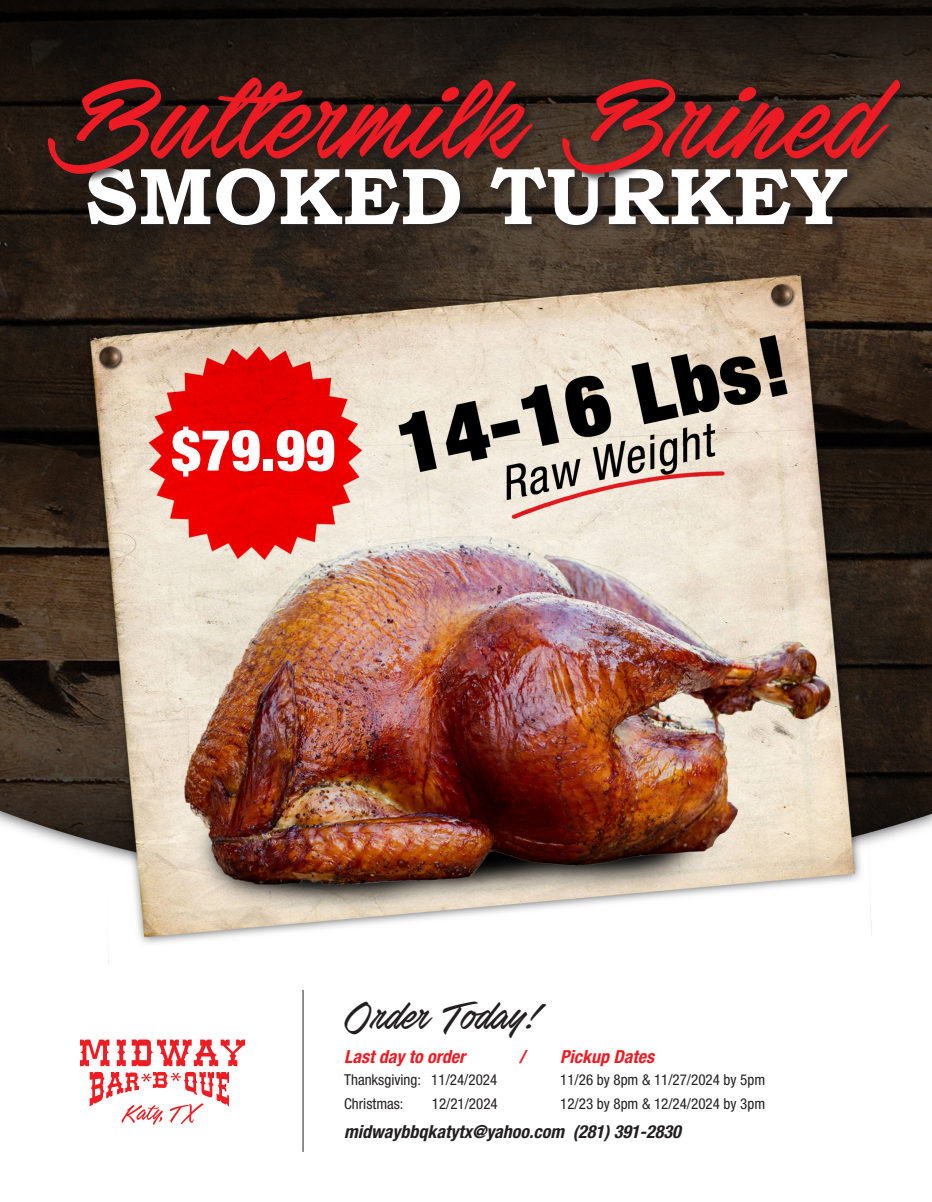
<style>
.page{position:relative;width:932px;height:1202px;background:#fff}
.page>*{position:absolute;margin:0;border:0;box-sizing:border-box;transform-origin:0 0}
.t1{font:131.4px "Stackyard PERSONALUSE";color:#ed1c24}
.t2{font:700 80.4px "Bookman Old Style";color:#fff}
.t3{font:900 condensed 57.3px "Helvetica Neue LT Std";color:#fff}
.t4{font:45px "Stackyard PERSONALUSE";color:#231f20}
.t5{font:italic 700 condensed 18px "Helvetica Neue LT Std";color:#231f20}
.t6{font:italic 700 condensed 18px "Helvetica Neue LT Std";color:#ed1c24}
.t7{font:condensed 15px "Helvetica Neue LT Std";color:#231f20}
</style>
<div class="page">
<img style="left:0;top:0;width:932px;height:1152px">
<div style="left:85px;top:166px;width:771px;height:69px;background:#231f20;opacity:.75"></div>
<div style="left:46px;top:76px;width:863px;height:108px;background:#231f20;opacity:.75"></div>
<svg style="left:80px;top:1039px;width:165px;height:85px"></svg>
<hr style="left:303px;top:989px;width:1px;height:162px;background:#231f20">
<p class="t1" style="left:47px;top:54px;width:836px">Buttermilk Brined</p>
<p class="t2" style="left:85px;top:138px;width:764px">SMOKED TURKEY</p>
<p class="t3" style="left:171px;top:415px;width:165px">$79.99</p>
<p class="t4" style="left:344px;top:993px;width:196px">Order Today!</p>
<p class="t6" style="left:344px;top:1045px;width:122px">Last day to order</p>
<p class="t6" style="left:519px;top:1045px;width:7px">/</p>
<p class="t6" style="left:560px;top:1045px;width:95px">Pickup Dates</p>
<p class="t7" style="left:344px;top:1071px;width:155px">Thanksgiving: 11/24/2024</p>
<p class="t7" style="left:560px;top:1071px;width:206px">11/26 by 8pm &amp; 11/27/2024 by 5pm</p>
<p class="t7" style="left:344px;top:1095px;width:61px">Christmas:</p>
<p class="t7" style="left:432px;top:1095px;width:67px">12/21/2024</p>
<p class="t7" style="left:560px;top:1095px;width:206px">12/23 by 8pm &amp; 12/24/2024 by 3pm</p>
<p class="t5" style="left:344px;top:1120px;width:338px">midwaybbqkatytx@yahoo.com (281) 391-2830</p>
</div>
